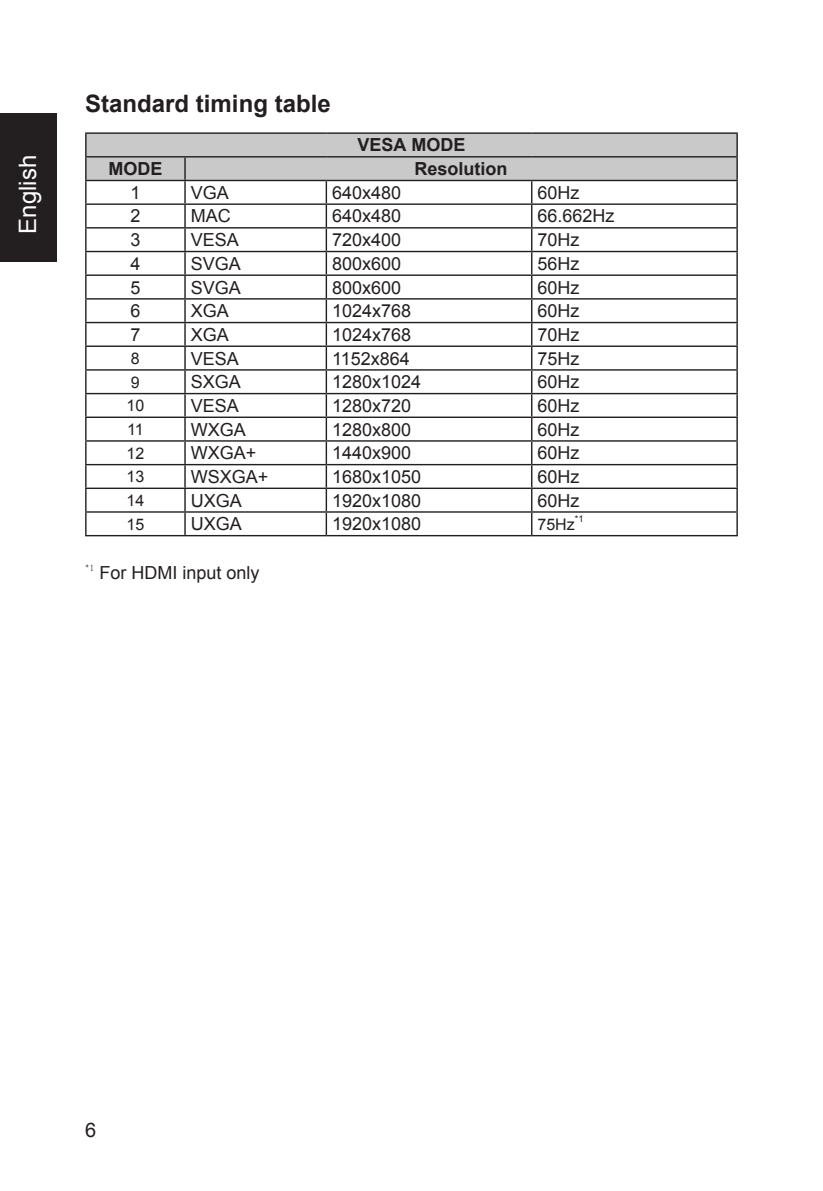
<style>
.page{position:relative;width:823px;height:1191px;background:#fff}
.page>*{position:absolute;margin:0;border:0;box-sizing:border-box;transform-origin:0 0}
.Heading_1{font:700 24px "Arial";color:#231f20}
.t1{font:24px "Arial";color:#fff}
.t2{font:20px "Arial";color:#231f20}
.Body{font:18px "Arial";color:#231f20}
.Body-2{font:700 18px "Arial";color:#231f20}
.Body-3{font:16px "Arial";color:#231f20}
.Body-4{font:300 10.4px "Adobe Song Std";color:#231f20}
.Body-5{font:9.4px "Arial";color:#231f20}
</style>
<div class="page">
<div style="left:0;top:113px;width:57px;height:149px;background:#231f20"></div>
<hr style="left:85px;top:132px;width:100px;height:2px;background:#231f20">
<hr style="left:185px;top:132px;width:141px;height:2px;background:#231f20">
<hr style="left:326px;top:132px;width:205px;height:2px;background:#231f20">
<hr style="left:531px;top:132px;width:206px;height:2px;background:#231f20">
<svg style="left:85px;top:133px;width:652px;height:402px"></svg>
<hr style="left:85px;top:535px;width:100px;height:1px;background:#231f20">
<hr style="left:185px;top:535px;width:141px;height:1px;background:#231f20">
<hr style="left:326px;top:535px;width:205px;height:1px;background:#231f20">
<hr style="left:531px;top:535px;width:206px;height:1px;background:#231f20">
<h1 class="t1" style="left:12px;top:234px;width:80px;rotate:-90deg">English</h1>
<p class="Heading_1" style="left:85px;top:87px;width:247px">Standard timing table</p>
<p class="Body-2" style="left:357px;top:133px;width:110px">VESA MODE</p>
<p class="Body-2" style="left:108px;top:157px;width:55px">MODE</p>
<p class="Body-2" style="left:414px;top:157px;width:95px">Resolution</p>
<p class="Body" style="left:130px;top:181px;width:12px">1</p>
<p class="Body" style="left:190px;top:181px;width:40px">VGA</p>
<p class="Body" style="left:332px;top:181px;width:71px">640x480</p>
<p class="Body" style="left:537px;top:181px;width:44px">60Hz</p>
<p class="Body" style="left:130px;top:204px;width:12px">2</p>
<p class="Body" style="left:190px;top:204px;width:41px">MAC</p>
<p class="Body" style="left:332px;top:204px;width:71px">640x480</p>
<p class="Body" style="left:537px;top:204px;width:79px">66.662Hz</p>
<p class="Body" style="left:130px;top:228px;width:12px">3</p>
<p class="Body" style="left:190px;top:228px;width:50px">VESA</p>
<p class="Body" style="left:332px;top:228px;width:71px">720x400</p>
<p class="Body" style="left:537px;top:228px;width:44px">70Hz</p>
<p class="Body" style="left:130px;top:252px;width:12px">4</p>
<p class="Body" style="left:190px;top:252px;width:52px">SVGA</p>
<p class="Body" style="left:332px;top:252px;width:71px">800x600</p>
<p class="Body" style="left:537px;top:252px;width:44px">56Hz</p>
<p class="Body" style="left:130px;top:275px;width:12px">5</p>
<p class="Body" style="left:190px;top:275px;width:52px">SVGA</p>
<p class="Body" style="left:332px;top:275px;width:71px">800x600</p>
<p class="Body" style="left:537px;top:275px;width:44px">60Hz</p>
<p class="Body" style="left:130px;top:299px;width:12px">6</p>
<p class="Body" style="left:190px;top:299px;width:40px">XGA</p>
<p class="Body" style="left:332px;top:299px;width:81px">1024x768</p>
<p class="Body" style="left:537px;top:299px;width:44px">60Hz</p>
<p class="Body" style="left:130px;top:323px;width:12px">7</p>
<p class="Body" style="left:190px;top:323px;width:40px">XGA</p>
<p class="Body" style="left:332px;top:323px;width:81px">1024x768</p>
<p class="Body" style="left:537px;top:323px;width:44px">70Hz</p>
<p class="Body-3" style="left:131px;top:348px;width:10px">8</p>
<p class="Body" style="left:190px;top:346px;width:50px">VESA</p>
<p class="Body" style="left:332px;top:346px;width:79px">1152x864</p>
<p class="Body" style="left:537px;top:346px;width:44px">75Hz</p>
<p class="Body-3" style="left:131px;top:371px;width:10px">9</p>
<p class="Body" style="left:190px;top:370px;width:52px">SXGA</p>
<p class="Body" style="left:332px;top:370px;width:91px">1280x1024</p>
<p class="Body" style="left:537px;top:370px;width:44px">60Hz</p>
<p class="Body-3" style="left:126px;top:395px;width:19px">10</p>
<p class="Body" style="left:190px;top:394px;width:50px">VESA</p>
<p class="Body" style="left:332px;top:394px;width:81px">1280x720</p>
<p class="Body" style="left:537px;top:394px;width:44px">60Hz</p>
<p class="Body-3" style="left:127px;top:419px;width:18px">11</p>
<p class="Body" style="left:190px;top:417px;width:57px">WXGA</p>
<p class="Body" style="left:332px;top:417px;width:81px">1280x800</p>
<p class="Body" style="left:537px;top:417px;width:44px">60Hz</p>
<p class="Body-3" style="left:126px;top:442px;width:19px">12</p>
<p class="Body" style="left:190px;top:441px;width:67px">WXGA+</p>
<p class="Body" style="left:332px;top:441px;width:81px">1440x900</p>
<p class="Body" style="left:537px;top:441px;width:44px">60Hz</p>
<p class="Body-3" style="left:126px;top:466px;width:19px">13</p>
<p class="Body" style="left:190px;top:465px;width:79px">WSXGA+</p>
<p class="Body" style="left:332px;top:465px;width:91px">1680x1050</p>
<p class="Body" style="left:537px;top:465px;width:44px">60Hz</p>
<p class="Body-3" style="left:126px;top:490px;width:19px">14</p>
<p class="Body" style="left:190px;top:488px;width:53px">UXGA</p>
<p class="Body" style="left:332px;top:488px;width:91px">1920x1080</p>
<p class="Body" style="left:537px;top:488px;width:44px">60Hz</p>
<p class="Body-3" style="left:126px;top:513px;width:19px">15</p>
<p class="Body" style="left:190px;top:512px;width:53px">UXGA</p>
<p class="Body" style="left:332px;top:512px;width:91px">1920x1080</p>
<p class="Body-3" style="left:537px;top:513px;width:39px">75Hz</p>
<p class="Body-5" style="left:574px;top:512px;width:10px">*1</p>
<p class="Body-4" style="left:85px;top:561px;width:11px">*1</p>
<p class="Body" style="left:99px;top:561px;width:162px">For HDMI input only</p>
<p class="t2" style="left:85px;top:1116px;width:13px">6</p>
</div>
